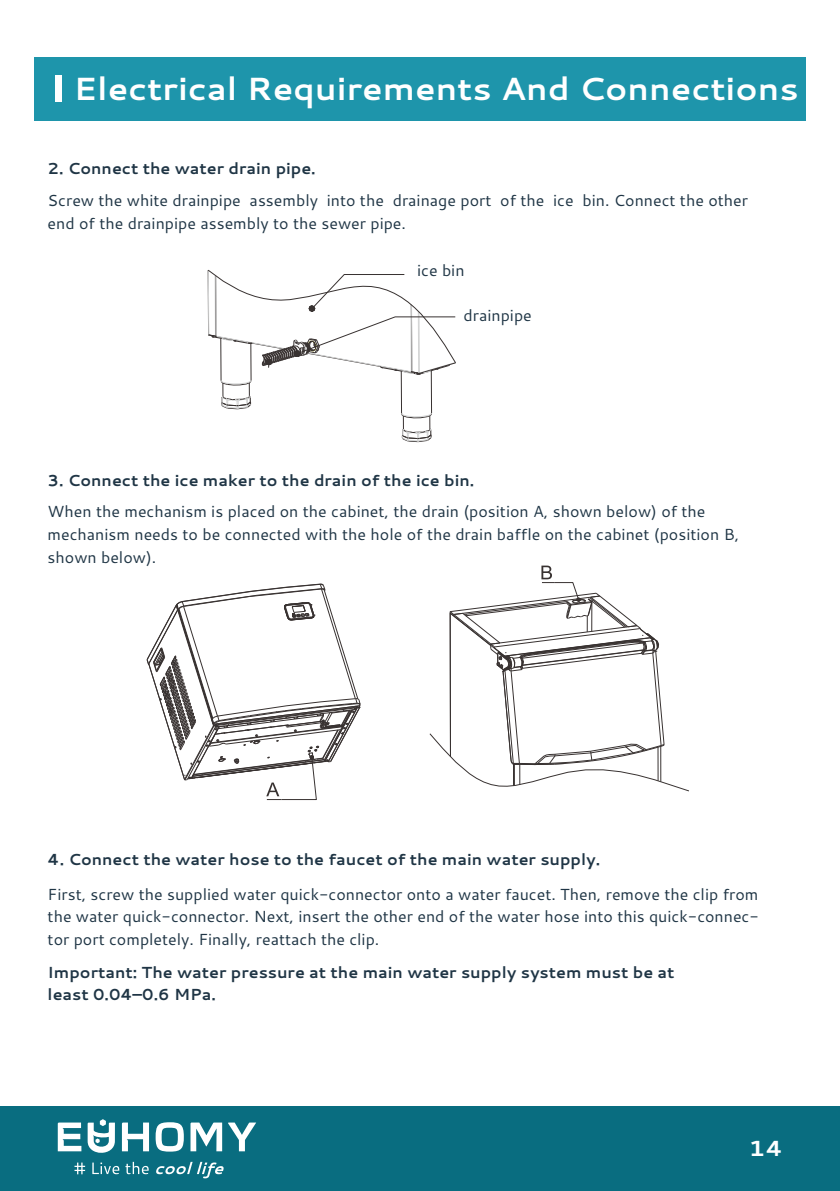
<style>
.page{position:relative;width:840px;height:1191px;background:#fff}
.page>*{position:absolute;margin:0;border:0;box-sizing:border-box;transform-origin:0 0}
.t1{font:700 32px "Cantarell";color:#fff;scale:1.04 1}
.t2{font:700 21.8px "Cantarell";color:#fff;scale:1.07 1}
.t3{font:16px/22.6px "Cantarell";color:#1f3545}
.t4{font:700 16px/22.6px "Cantarell";color:#1f3545}
</style>
<div class="page">
<div style="left:34px;top:57px;width:771px;height:64px;background:#1e95ab"></div>
<div style="left:55px;top:75px;width:6px;height:27px;background:#fff"></div>
<svg style="left:207px;top:269px;width:249px;height:174px"></svg>
<svg style="left:146px;top:583px;width:215px;height:217px"></svg>
<svg style="left:429px;top:565px;width:260px;height:227px"></svg>
<div style="left:0;top:1106px;width:839px;height:85px;background:#096d80"></div>
<svg style="left:58px;top:1119px;width:198px;height:59px"></svg>
<h1 class="t1" style="left:74px;top:66px;width:698px">Electrical Requirements And Connections</h1>
<p class="t4" style="left:48px;top:157px;width:269px">2. Connect the water drain pipe.</p>
<p class="t3" style="left:48px;top:189px;width:701px">Screw the white drainpipe assembly into the drainage port of the ice bin. Connect the other end of the drainpipe assembly to the sewer pipe.</p>
<p class="t3" style="left:417px;top:258px;width:49px">ice bin</p>
<p class="t3" style="left:463px;top:303px;width:70px">drainpipe</p>
<p class="t4" style="left:48px;top:468px;width:428px">3. Connect the ice maker to the drain of the ice bin.</p>
<p class="t3" style="left:48px;top:500px;width:692px">When the mechanism is placed on the cabinet, the drain (position A, shown below) of the mechanism needs to be connected with the hole of the drain baffle on the cabinet (position B, shown below).</p>
<p class="t4" style="left:48px;top:847px;width:553px">4. Connect the water hose to the faucet of the main water supply.</p>
<p class="t3" style="left:48px;top:882px;width:712px;text-align:justify">First, screw the supplied water quick-connector onto a water faucet. Then, remove the clip from the water quick-connector. Next, insert the other end of the water hose into this quick-connec&shy;tor port completely. Finally, reattach the clip.</p>
<p class="t4" style="left:48px;top:960px;width:628px">Important: The water pressure at the main water supply system must be at least 0.04–0.6 MPa.</p>
<h2 class="t2" style="left:748px;top:1132px;width:34px">14</h2>
</div>
